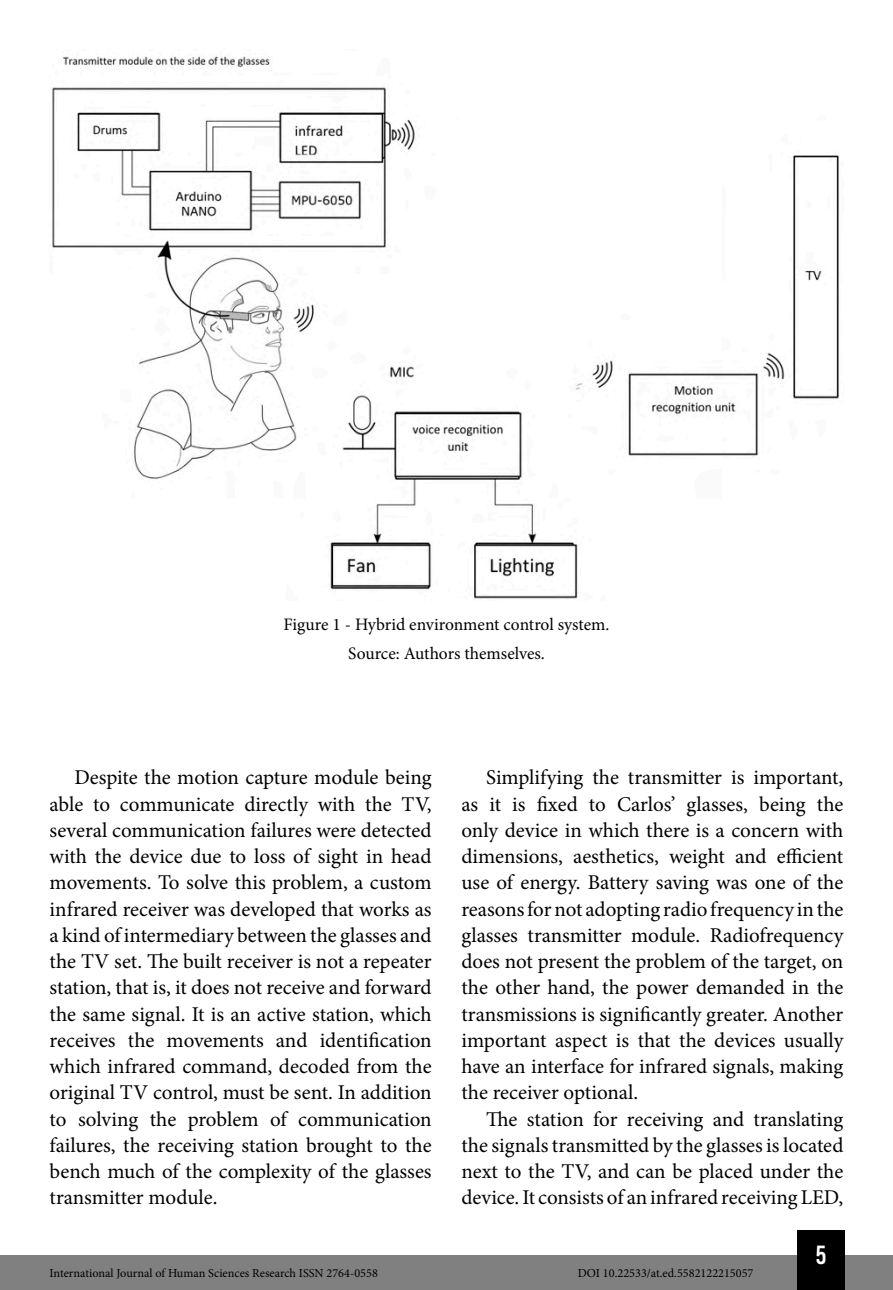
<style>
.page{position:relative;width:893px;height:1290px;background:#fff}
.page>*{position:absolute;margin:0;border:0;box-sizing:border-box;transform-origin:0 0}
.t1{font:26.25px "Bebas Kai";color:#fff}
.Texto_1{font:21px/26.2px "Minion Pro";color:#000;text-align:justify}
.Info_Imagem{font:17.5px "Minion Pro";letter-spacing:-.005em;color:#000}
.t2{font:12.25px "Minion Pro";color:#000}
</style>
<div class="page">
<div style="left:0;top:1255px;width:893px;height:35px;background:#808080"></div>
<div style="left:797px;top:1230px;width:48px;height:60px;background:#000"></div>
<img style="left:52px;top:56px;width:787px;height:543px">
<p class="Info_Imagem" style="left:283px;top:612px;width:328px">Figure 1 - Hybrid environment control system.</p>
<p class="Info_Imagem" style="left:348px;top:642px;width:198px">Source: Authors themselves.</p>
<p class="Texto_1" style="left:50px;top:764px;width:384px;text-indent:25px">Despite the motion capture module being able to communicate directly with the TV, several communication failures were detected with the device due to loss of sight in head movements. To solve this problem, a custom infrared receiver was developed that works as a kind of intermediary between the glasses and the TV set. The built receiver is not a repeater station, that is, it does not receive and forward the same signal. It is an active station, which receives the movements and identification which infrared command, decoded from the original TV control, must be sent. In addition to solving the problem of communication failures, the receiving station brought to the bench much of the complexity of the glasses transmitter module.</p>
<p class="Texto_1" style="left:461px;top:764px;width:384px;text-indent:25px">Simplifying the transmitter is important, as it is fixed to Carlos’ glasses, being the only device in which there is a concern with dimensions, aesthetics, weight and efficient use of energy. Battery saving was one of the reasons for not adopting radio frequency in the glasses transmitter module. Radiofrequency does not present the problem of the target, on the other hand, the power demanded in the transmissions is significantly greater. Another important aspect is that the devices usually have an interface for infrared signals, making the receiver optional.</p>
<p class="Texto_1" style="left:461px;top:1106px;width:384px;text-indent:25px">The station for receiving and translating the signals transmitted by the glasses is located next to the TV, and can be placed under the device. It consists of an infrared receiving LED,</p>
<p class="t2" style="left:50px;top:1265px;width:330px">International Journal of Human Sciences Research ISSN 2764-0558</p>
<p class="t2" style="left:578px;top:1265px;width:177px">DOI 10.22533/at.ed.5582122215057</p>
<p class="t1" style="left:816px;top:1241px;width:12px">5</p>
</div>
